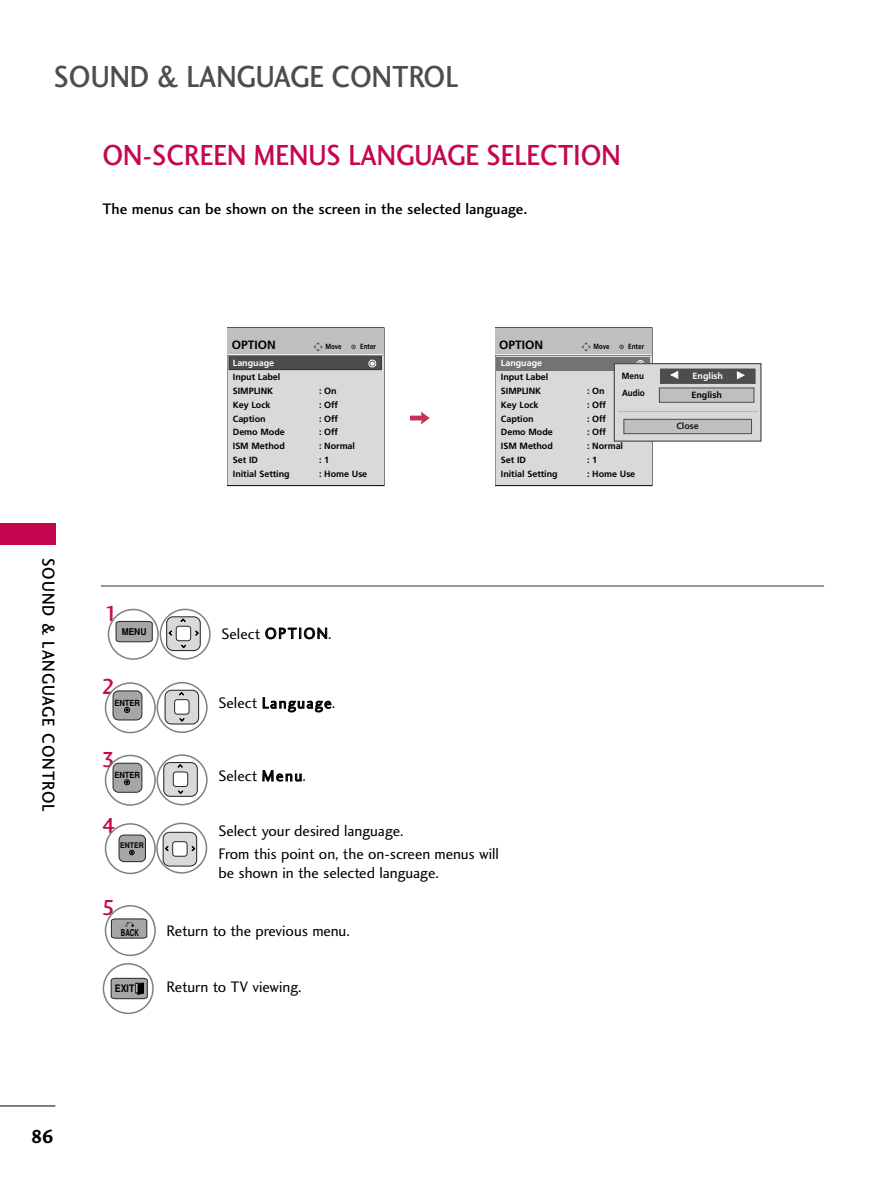
<style>
.page{position:relative;width:893px;height:1190px;background:#fff}
.page>*{position:absolute;margin:0;border:0;box-sizing:border-box;transform-origin:0 0}
.t1{font:31.5px "Charlotte Sans Medium Plain";color:#4d4d4d;scale:.9 1}
.t2{font:30px "Charlotte Sans Medium Plain";color:#c50750;scale:.9 1}
.t3{font:22.5px "Charlotte Sans Medium Plain";color:#c50750}
.t4{font:19.5px "Charlotte Sans Bold Plain";color:#000}
.t5{font:18px "Charlotte Sans Medium Plain";letter-spacing:.06em;color:#000;scale:.9 1}
.t6{font:15.75px/22.5px "Charlotte Sans Book Plain";letter-spacing:-.005em;color:#000}
.t7{font:15.75px "Charlotte Sans Medium Plain";color:#000}
.t8{font:15.75px "Charlotte Sans Book Plain";letter-spacing:.09em;color:#000}
.t9{font:15.75px "Charlotte Sans Book Plain";letter-spacing:.045em;color:#000}
.t10{font:700 12px "Frutiger";color:#000}
.t11{font:700 10.35px "Helvetica";color:#000;scale:.85 1}
.t12{font:700 9.45px "Helvetica";color:#000;scale:.66 1}
.t13{font:700 9.3px "Helvetica";color:#000;scale:.9 1}
.t14{font:700 9px/13.8px "Frutiger";letter-spacing:-.005em;color:#000}
.t15{font:700 9px "Frutiger";letter-spacing:-.005em;color:#fff}
.t16{font:700 9px "Frutiger";letter-spacing:-.005em;color:#000;scale:.9 1}
.t17{font:700 9px "Frutiger";color:#1a1a1a}
.t18{font:700 8.4px "Helvetica";color:#000;scale:.9 1}
.t19{font:700 7.65px "Helvetica";color:#000;scale:.9 1}
.t20{font:700 7.5px "Frutiger";color:#000;scale:.85 1}
.t21{font:700 7.5px "Frutiger";color:#000;scale:.8 1}
.t22{font:7.5px "FZDING33";color:#fff}
</style>
<div class="page">
<div style="left:0;top:523px;width:55px;height:21px;background:#c50750"></div>
<hr style="left:0;top:1105px;width:55px;height:1px;background:#000">
<hr style="left:101px;top:585px;width:723px;height:1px;background:#333">
<svg style="left:116px;top:621px;width:36px;height:21px"></svg>
<div style="left:108px;top:609px;width:51px;height:51px;border:2px solid #808080;border-radius:50%"></div>
<svg style="left:161px;top:610px;width:48px;height:48px"></svg>
<div style="left:166px;top:616px;width:34px;height:34px;background:#d9d9d9;border:1px solid #231f20;border-radius:6px"></div>
<div style="left:176px;top:626px;width:15px;height:15px;background:#fff;border:1px solid #262626;border-radius:3px"></div>
<svg style="left:168px;top:630px;width:4px;height:5px"></svg>
<svg style="left:195px;top:630px;width:4px;height:5px"></svg>
<svg style="left:180px;top:618px;width:6px;height:4px"></svg>
<svg style="left:181px;top:644px;width:5px;height:4px"></svg>
<div style="left:160px;top:608px;width:51px;height:51px;border:2px solid #808080;border-radius:50%"></div>
<div style="left:113px;top:763px;width:29px;height:29px;background:#a6a6a6;border:1px solid #262626;border-radius:5px"></div>
<svg style="left:124px;top:779px;width:6px;height:6px"></svg>
<div style="left:105px;top:754px;width:51px;height:51px;border:2px solid #808080;border-radius:50%"></div>
<svg style="left:158px;top:756px;width:48px;height:48px"></svg>
<div style="left:164px;top:762px;width:33px;height:34px;background:#d9d9d9;border:1px solid #231f20;border-radius:6px"></div>
<div style="left:173px;top:771px;width:15px;height:15px;background:#fff;border:1px solid #262626;border-radius:3px"></div>
<svg style="left:177px;top:764px;width:6px;height:4px"></svg>
<svg style="left:178px;top:790px;width:5px;height:4px"></svg>
<div style="left:156px;top:754px;width:51px;height:51px;border:2px solid #808080;border-radius:50%"></div>
<div style="left:119px;top:834px;width:27px;height:28px;background:#a6a6a6;border:1px solid #262626;border-radius:5px"></div>
<svg style="left:129px;top:850px;width:5px;height:5px"></svg>
<div style="left:105px;top:823px;width:51px;height:51px;border:2px solid #808080;border-radius:50%"></div>
<svg style="left:111px;top:918px;width:36px;height:20px"></svg>
<div style="left:105px;top:905px;width:51px;height:51px;border:2px solid #808080;border-radius:50%"></div>
<svg style="left:410px;top:411px;width:20px;height:13px"></svg>
<svg style="left:227px;top:327px;width:157px;height:159px;background:#c5c5c5"></svg>
<div style="left:368px;top:360px;width:8px;height:7px;border:1px solid #fff;border-radius:50%"></div>
<svg style="left:495px;top:327px;width:157px;height:159px;background:#c8c8c8"></svg>
<div style="left:636px;top:360px;width:8px;height:8px;border:1px solid #fff;border-radius:50%"></div>
<div style="left:615px;top:364px;width:145px;height:76px;background:#d9d9d9"></div>
<div style="left:613px;top:363px;width:148px;height:79px;border:1px solid #4d4d4d"></div>
<div style="left:624px;top:419px;width:127px;height:14px;background:#bfbfbf"></div>
<div style="left:623px;top:419px;width:128px;height:15px;border:1px solid #4d4d4d"></div>
<hr style="left:617px;top:411px;width:141px;height:1px;background:#b3b3b3">
<div style="left:660px;top:369px;width:94px;height:14px;background:#4d4d4d"></div>
<div style="left:659px;top:388px;width:94px;height:14px;background:#bfbfbf"></div>
<div style="left:113px;top:690px;width:29px;height:30px;background:#a6a6a6;border:1px solid #262626;border-radius:5px"></div>
<svg style="left:124px;top:707px;width:6px;height:5px"></svg>
<div style="left:105px;top:682px;width:51px;height:51px;border:2px solid #808080;border-radius:50%"></div>
<svg style="left:158px;top:683px;width:48px;height:48px"></svg>
<div style="left:165px;top:690px;width:34px;height:34px;background:#d9d9d9;border:1px solid #231f20;border-radius:6px"></div>
<div style="left:174px;top:699px;width:15px;height:15px;background:#fff;border:1px solid #262626;border-radius:3px"></div>
<svg style="left:179px;top:692px;width:5px;height:3px"></svg>
<svg style="left:179px;top:718px;width:5px;height:3px"></svg>
<div style="left:156px;top:682px;width:51px;height:51px;border:2px solid #808080;border-radius:50%"></div>
<svg style="left:158px;top:824px;width:48px;height:48px"></svg>
<div style="left:163px;top:832px;width:34px;height:34px;background:#d9d9d9;border:1px solid #231f20;border-radius:6px"></div>
<div style="left:172px;top:841px;width:15px;height:15px;background:#fff;border:1px solid #262626;border-radius:3px"></div>
<svg style="left:165px;top:846px;width:4px;height:5px"></svg>
<svg style="left:191px;top:846px;width:4px;height:5px"></svg>
<div style="left:156px;top:822px;width:51px;height:51px;border:2px solid #808080;border-radius:50%"></div>
<svg style="left:111px;top:978px;width:36px;height:21px"></svg>
<div style="left:103px;top:963px;width:51px;height:51px;border:2px solid #808080;border-radius:50%"></div>
<h1 class="t1" style="left:54px;top:64px;width:450px">SOUND &amp; LANGUAGE CONTROL</h1>
<h2 class="t2" style="left:102px;top:143px;width:577px">ON-SCREEN MENUS LANGUAGE SELECTION</h2>
<h3 class="t7" style="left:102px;top:203px;width:426px">The menus can be shown on the screen in the selected language.</h3>
<h3 class="t5" style="left:55px;top:557px;width:283px;rotate:90deg">SOUND &amp; LANGUAGE CONTROL</h3>
<h3 class="t3" style="left:105px;top:605px;width:15px">1</h3>
<p class="t13" style="left:122px;top:629px;width:29px">MENU</p>
<h3 class="t3" style="left:102px;top:678px;width:15px">2</h3>
<p class="t18" style="left:114px;top:699px;width:30px">ENTER</p>
<h3 class="t3" style="left:102px;top:750px;width:15px">3</h3>
<p class="t18" style="left:114px;top:771px;width:30px">ENTER</p>
<h3 class="t3" style="left:102px;top:817px;width:15px">4</h3>
<p class="t19" style="left:120px;top:843px;width:28px">ENTER</p>
<h3 class="t3" style="left:102px;top:898px;width:15px">5</h3>
<h3 class="t10" style="left:232px;top:340px;width:46px">OPTION</h3>
<p class="t21" style="left:325px;top:343px;width:22px">Move</p>
<p class="t20" style="left:360px;top:343px;width:20px">Enter</p>
<p class="t15" style="left:233px;top:359px;width:43px">Language</p>
<p class="t14" style="left:233px;top:371px;width:49px">Input Label<br>SIMPLINK</p>
<p class="t14" style="left:319px;top:384px;width:19px">: On</p>
<p class="t14" style="left:233px;top:398px;width:39px">Key Lock</p>
<p class="t14" style="left:319px;top:398px;width:20px">: Off</p>
<p class="t14" style="left:233px;top:412px;width:34px">Caption</p>
<p class="t14" style="left:319px;top:412px;width:20px">: Off</p>
<p class="t14" style="left:233px;top:426px;width:54px">Demo Mode</p>
<p class="t14" style="left:319px;top:426px;width:20px">: Off</p>
<p class="t14" style="left:233px;top:440px;width:53px">ISM Method</p>
<p class="t14" style="left:319px;top:440px;width:38px">: Normal</p>
<p class="t14" style="left:233px;top:453px;width:27px">Set ID</p>
<p class="t14" style="left:319px;top:453px;width:12px">: 1</p>
<p class="t14" style="left:233px;top:467px;width:58px">Initial Setting</p>
<p class="t14" style="left:319px;top:467px;width:50px">: Home Use</p>
<h3 class="t9" style="left:221px;top:627px;width:111px">Select OPTION.</h3>
<h3 class="t8" style="left:218px;top:697px;width:118px">Select Language.</h3>
<h3 class="t6" style="left:218px;top:766px;width:89px">Select Menu.</h3>
<h3 class="t10" style="left:499px;top:340px;width:46px">OPTION</h3>
<p class="t21" style="left:593px;top:343px;width:22px">Move</p>
<p class="t20" style="left:628px;top:343px;width:20px">Enter</p>
<p class="t15" style="left:501px;top:359px;width:43px">Language</p>
<p class="t14" style="left:501px;top:371px;width:49px">Input Label<br>SIMPLINK</p>
<p class="t22" style="left:677px;top:371px;width:9px;rotate:90deg">E</p>
<p class="t22" style="left:737px;top:379px;width:9px;rotate:-90deg">E</p>
<p class="t16" style="left:622px;top:372px;width:26px">Menu</p>
<p class="t15" style="left:692px;top:372px;width:32px">English</p>
<p class="t16" style="left:622px;top:389px;width:27px">Audio</p>
<p class="t14" style="left:691px;top:388px;width:32px">English</p>
<p class="t14" style="left:587px;top:384px;width:19px">: On</p>
<p class="t14" style="left:501px;top:398px;width:39px">Key Lock</p>
<p class="t14" style="left:587px;top:398px;width:21px">: Off</p>
<p class="t14" style="left:501px;top:412px;width:34px">Caption</p>
<p class="t14" style="left:587px;top:412px;width:21px">: Off</p>
<p class="t14" style="left:501px;top:426px;width:54px">Demo Mode</p>
<p class="t14" style="left:587px;top:426px;width:21px">: Off</p>
<p class="t14" style="left:501px;top:440px;width:53px">ISM Method</p>
<p class="t14" style="left:587px;top:440px;width:38px">: Normal</p>
<p class="t14" style="left:501px;top:453px;width:27px">Set ID</p>
<p class="t14" style="left:587px;top:453px;width:12px">: 1</p>
<p class="t14" style="left:501px;top:467px;width:58px">Initial Setting</p>
<p class="t14" style="left:587px;top:467px;width:50px">: Home Use</p>
<p class="t17" style="left:676px;top:422px;width:24px">Close</p>
<h3 class="t6" style="left:218px;top:821px;width:282px">Select your desired language.<br>From this point on, the on-screen menus will</h3>
<h3 class="t6" style="left:218px;top:863px;width:222px">be shown in the selected language.</h3>
<p class="t12" style="left:121px;top:929px;width:29px">BACK</p>
<h3 class="t6" style="left:166px;top:921px;width:185px">Return to the previous menu.</h3>
<p class="t11" style="left:115px;top:985px;width:24px">EXIT</p>
<h3 class="t6" style="left:166px;top:977px;width:137px">Return to TV viewing.</h3>
<h3 class="t4" style="left:31px;top:1128px;width:25px">86</h3>
</div>
